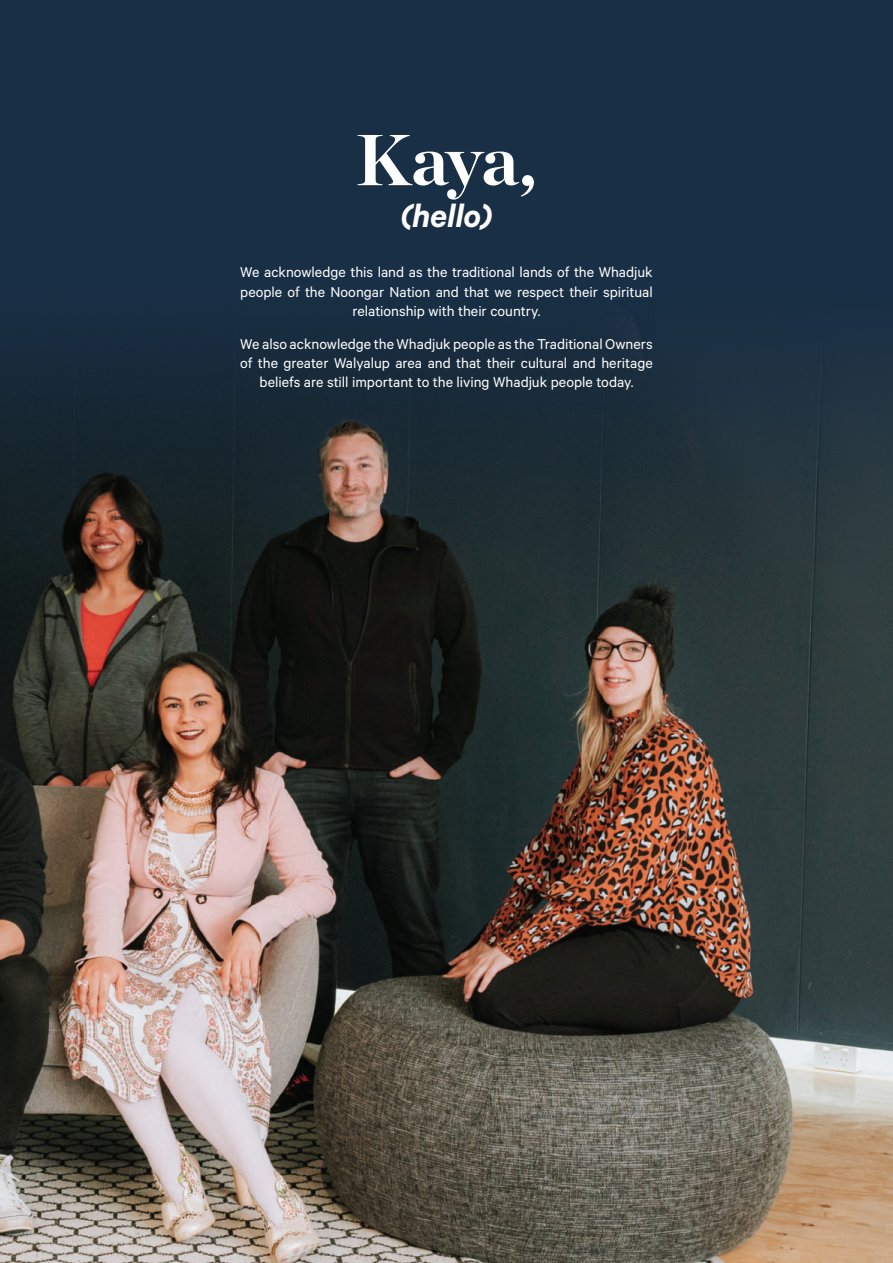
<style>
.page{position:relative;width:893px;height:1263px;background:#192f45}
.page>*{position:absolute;margin:0;border:0;box-sizing:border-box;transform-origin:0 0}
.t1{font:700 72px "Chronicle Display";color:#fff}
.t2{font:italic 600 36px "Calibre";letter-spacing:-.005em;color:#fff}
.t3{font:16.05px/19.4px "Calibre";color:#fff;text-align:center}
</style>
<div class="page">
<img style="left:0;top:359px;width:893px;height:904px">
<h1 class="t1" style="left:356px;top:102px;width:183px">Kaya,</h1>
<h2 class="t2" style="left:401px;top:195px;width:93px">(hello)</h2>
<p class="t3" style="left:240px;top:262px;width:414px">We acknowledge this land as the traditional lands of the Whadjuk people of the Noongar Nation and that we respect their spiritual relationship with their country.</p>
<p class="t3" style="left:240px;top:334px;width:414px">We also acknowledge the Whadjuk people as the Traditional Owners of the greater Walyalup area and that their cultural and heritage beliefs are still important to the living Whadjuk people today.</p>
</div>
